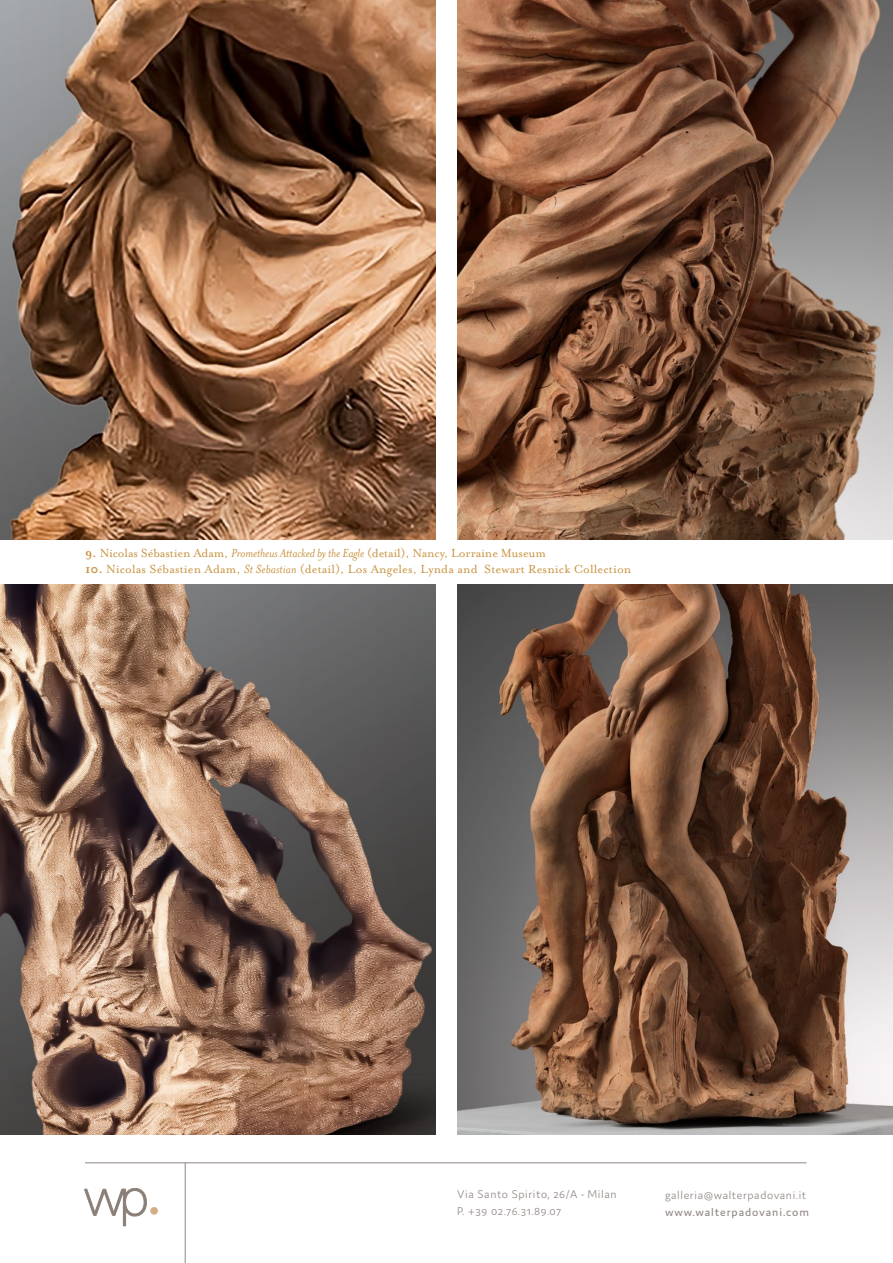
<style>
.page{position:relative;width:893px;height:1263px;background:#fff}
.page>*{position:absolute;margin:0;border:0;box-sizing:border-box;transform-origin:0 0}
.t1{font:13.5px "Mrs Eaves OT";letter-spacing:.01em;color:#c99341}
.t2{font:13.5px "Mrs Eaves OT";letter-spacing:-.01em;color:#c99341}
.t3{font:300 12px/16.5px "Domus";letter-spacing:.05em;color:#8f8582}
.t4{font:12px "Domus";letter-spacing:.075em;color:#8f8582}
.s1{font-weight:700}
.s2{font-style:italic}
</style>
<div class="page">
<hr style="left:85px;top:1162px;width:721px;height:1px;background:#8f8582">
<svg style="left:84px;top:1188px;width:63px;height:38px"></svg>
<div style="left:150px;top:1207px;width:8px;height:8px;background:#d5ad84;border-radius:50%"></div>
<hr style="left:185px;top:1163px;width:1px;height:100px;background:#8f8582">
<img style="left:457px;top:584px;width:436px;height:550px">
<img style="left:0;top:0;width:436px;height:539px">
<img style="left:457px;top:0;width:436px;height:539px">
<img style="left:0;top:584px;width:436px;height:550px">
<p class="t2" style="left:85px;top:545px;width:462px"><span class="s1">9.</span> Nicolas Sébastien Adam, <span class="s2">Prometheus Attacked by the Eagle</span> (detail), Nancy, Lorraine Museum</p>
<p class="t1" style="left:85px;top:562px;width:548px"><span class="s1">10.</span> Nicolas Sébastien Adam, <span class="s2">St Sebastian</span> (detail), Los Angeles, Lynda and Stewart Resnick Collection</p>
<p class="t3" style="left:457px;top:1186px;width:161px">Via Santo Spirito, 26/A - Milan<br>P. +39 02.76.31.89.07</p>
<p class="t3" style="left:665px;top:1187px;width:143px">galleria@walterpadovani.it</p>
<p class="t4" style="left:665px;top:1205px;width:145px">www.walterpadovani.com</p>
</div>
